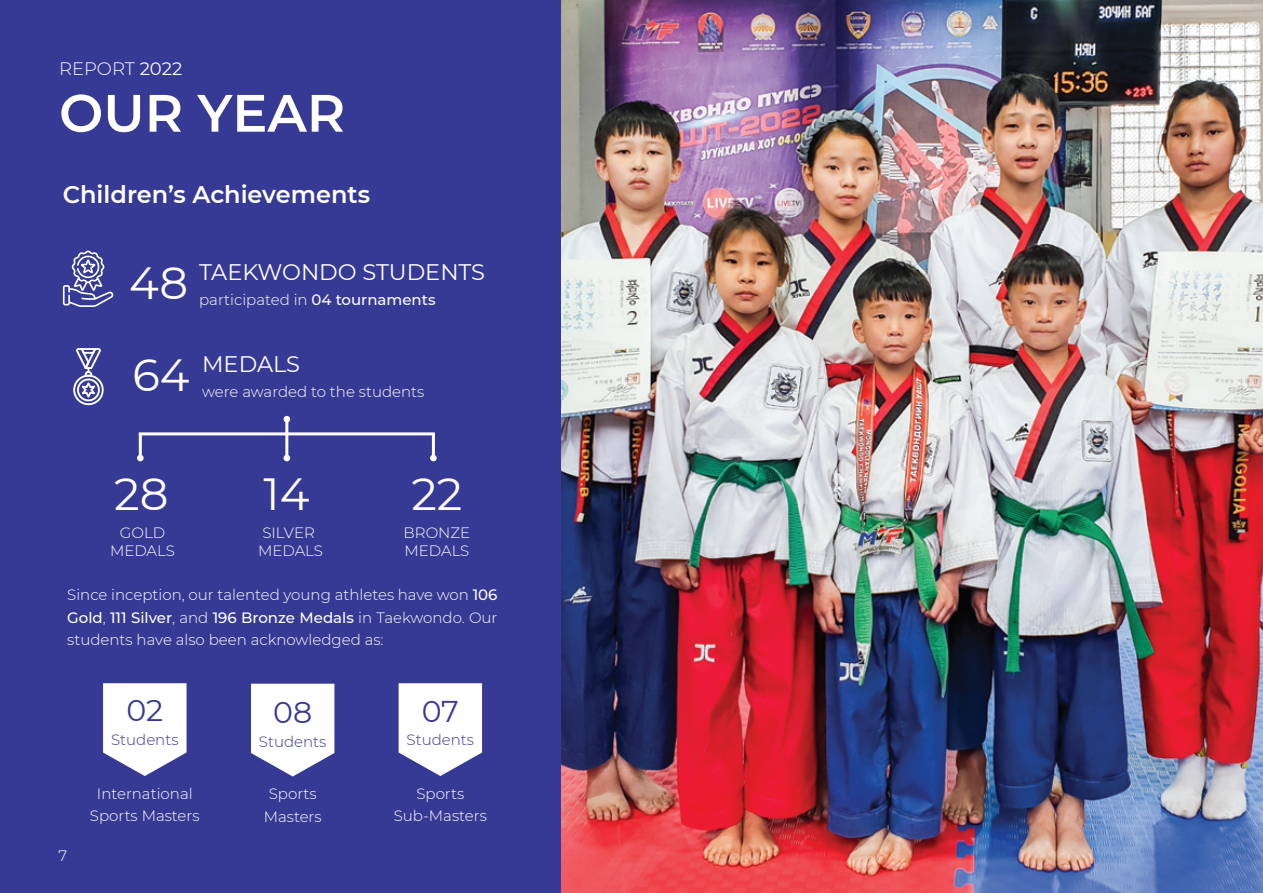
<style>
.page{position:relative;width:1263px;height:893px;background:#fff}
.page>*{position:absolute;margin:0;border:0;box-sizing:border-box;transform-origin:0 0}
.t1{font:600 52.5px "Montserrat";color:#fff}
.t2{font:45px "Montserrat";color:#fff}
.t3{font:30px "Montserrat";color:#373a94}
.t4{font:600 24px "Montserrat";color:#fff}
.t5{font:22.5px "Montserrat";color:#fff}
.t6{font:300 18px "Montserrat";color:#fff}
.t7{font:300 15px/22.5px "Montserrat";color:#fff;text-align:center}
.t8{font:300 15px "Montserrat";color:#373a94}
.s1{font-weight:400}
.s2{font-weight:500}
</style>
<div class="page">
<div style="left:0;top:0;width:561px;height:893px;background:#373a94"></div>
<svg style="left:63px;top:250px;width:51px;height:57px"></svg>
<svg style="left:73px;top:348px;width:31px;height:57px"></svg>
<svg style="left:103px;top:683px;width:84px;height:93px;background:#e4e4f0"></svg>
<svg style="left:251px;top:684px;width:83px;height:92px;background:#e6e7f1"></svg>
<svg style="left:399px;top:683px;width:83px;height:93px;background:#e5e5f1"></svg>
<hr style="left:139px;top:432px;width:296px;height:3px;background:#fff">
<hr style="left:285px;top:420px;width:3px;height:38px;background:#fff">
<hr style="left:432px;top:434px;width:3px;height:24px;background:#fff">
<hr style="left:139px;top:434px;width:3px;height:24px;background:#fff">
<div style="left:137px;top:455px;width:7px;height:6px;background:#fff;border-radius:50%"></div>
<svg style="left:284px;top:455px;width:6px;height:6px"></svg>
<div style="left:430px;top:455px;width:7px;height:6px;background:#fff;border-radius:50%"></div>
<svg style="left:284px;top:416px;width:6px;height:6px"></svg>
<img style="left:561px;top:0;width:702px;height:893px">
<p class="t6" style="left:59px;top:56px;width:125px">REPORT <span class="s1">2022</span></p>
<h1 class="t1" style="left:59px;top:76px;width:288px">OUR YEAR</h1>
<h3 class="t4" style="left:63px;top:178px;width:309px">Children’s Achievements</h3>
<h2 class="t2" style="left:129px;top:252px;width:60px">48</h2>
<h3 class="t5" style="left:199px;top:256px;width:287px">TAEKWONDO STUDENTS</h3>
<p class="t7" style="left:199px;top:288px;width:238px">participated in <span class="s2">04 tournaments</span></p>
<h2 class="t2" style="left:133px;top:344px;width:59px">64</h2>
<h3 class="t5" style="left:202px;top:348px;width:99px">MEDALS</h3>
<p class="t7" style="left:202px;top:380px;width:224px">were awarded to the students</p>
<h2 class="t2" style="left:114px;top:463px;width:56px">28</h2>
<p class="t7" style="left:110px;top:523px;width:66px;line-height:18px">GOLD<br>MEDALS</p>
<h2 class="t2" style="left:264px;top:463px;width:47px">14</h2>
<p class="t7" style="left:258px;top:523px;width:66px;line-height:18px;text-align:left">SILVER<br>MEDALS</p>
<h2 class="t2" style="left:411px;top:463px;width:53px">22</h2>
<p class="t7" style="left:404px;top:523px;width:68px;line-height:18px;text-align:left">BRONZE<br>MEDALS</p>
<p class="t7" style="left:67px;top:583px;width:432px;text-align:justify">Since inception, our talented young athletes have won <span class="s2">106<br>Gold</span>, <span class="s2">111 Silver</span>, and <span class="s2">196 Bronze Medals</span> in Taekwondo. Our students have also been acknowledged as:</p>
<p class="t7" style="left:58px;top:843px;width:10px">7</p>
<h3 class="t3" style="left:126px;top:690px;width:38px">02</h3>
<p class="t8" style="left:111px;top:729px;width:69px">Students</p>
<p class="t7" style="left:90px;top:782px;width:111px">International<br>Sports Masters</p>
<h3 class="t3" style="left:273px;top:692px;width:41px">08</h3>
<p class="t8" style="left:259px;top:731px;width:69px">Students</p>
<p class="t7" style="left:264px;top:782px;width:59px">Sports<br>Masters</p>
<h3 class="t3" style="left:422px;top:691px;width:39px">07</h3>
<p class="t8" style="left:407px;top:729px;width:69px">Students</p>
<p class="t7" style="left:394px;top:782px;width:95px">Sports<br>Sub-Masters</p>
</div>
